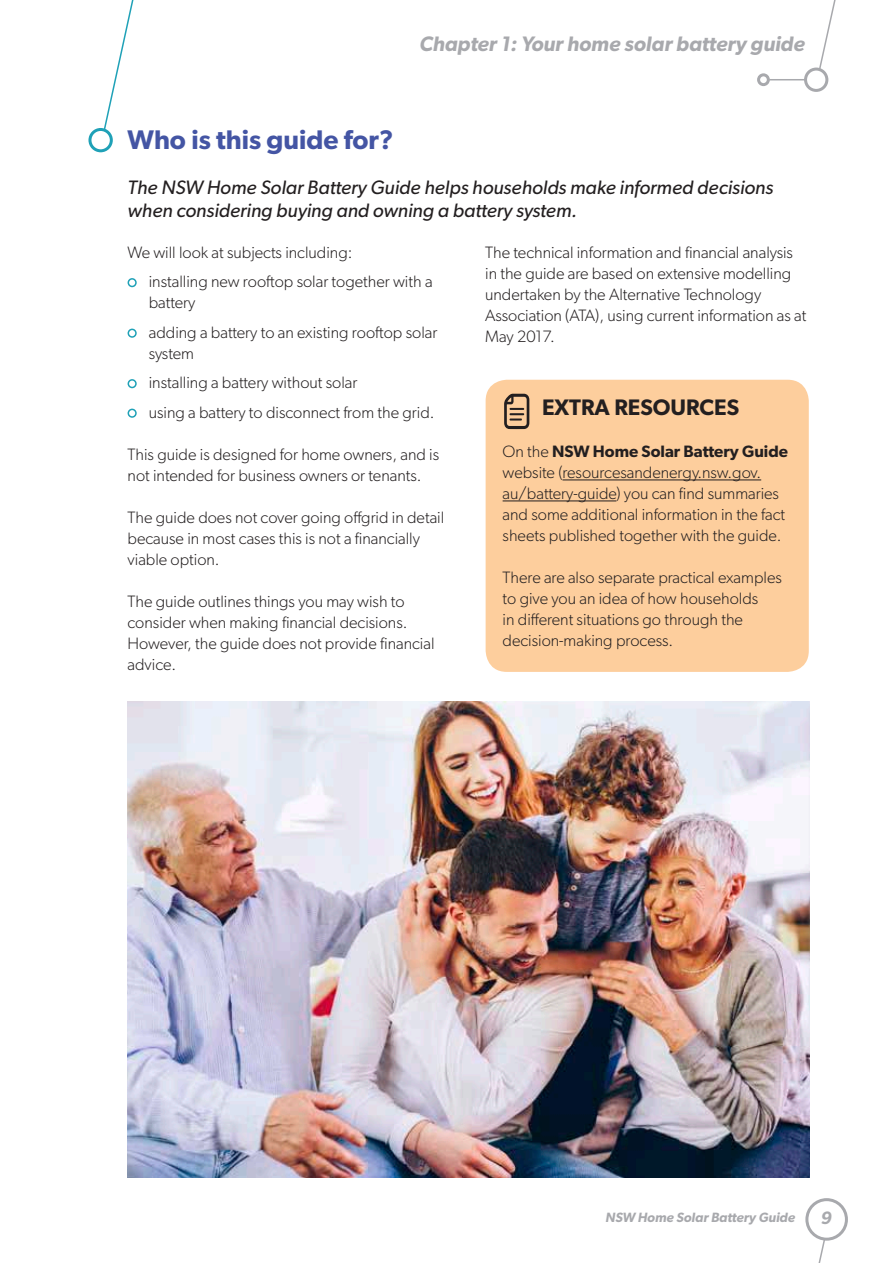
<style>
.page{position:relative;width:893px;height:1263px;background:#fff}
.page>*{position:absolute;margin:0;border:0;box-sizing:border-box;transform-origin:0 0}
.t1{font:600 27px "Gibson";color:#4455a4}
.t2{font:600 22.5px "Gibson";color:#231f20}
.t3{font:italic 600 21px "Gibson";color:#a8a9ad}
.t4{font:italic 19.5px/23.4px "Gibson";color:#231f20}
.t5{font:italic 600 18px "Gibson";color:#a8a9ad}
.t6{font:300 16.5px/21px "Gibson";color:#231f20}
.t7{font:italic 600 13.5px "Gibson";color:#a8a9ad}
.s1{font-weight:600}
</style>
<div class="page">
<div style="left:805px;top:1198px;width:43px;height:43px;border:3px solid #a8a9ad;border-radius:50%"></div>
<svg style="left:816px;top:1238px;width:10px;height:25px"></svg>
<svg style="left:816px;top:0;width:20px;height:78px"></svg>
<div style="left:805px;top:69px;width:22px;height:21px;background:#fff;border-radius:50%"></div>
<div style="left:804px;top:68px;width:24px;height:24px;border:3px solid #a8a9ad;border-radius:50%"></div>
<hr style="left:769px;top:79px;width:36px;height:1px;background:#a8a9ad">
<div style="left:757px;top:73px;width:13px;height:13px;border:3px solid #a8a9ad;border-radius:50%"></div>
<div style="left:128px;top:278px;width:9px;height:9px;border:2px solid #1fa1b7;border-radius:50%"></div>
<div style="left:128px;top:329px;width:9px;height:9px;border:2px solid #1fa1b7;border-radius:50%"></div>
<div style="left:128px;top:379px;width:9px;height:9px;border:2px solid #1fa1b7;border-radius:50%"></div>
<div style="left:128px;top:409px;width:9px;height:9px;border:2px solid #1fa1b7;border-radius:50%"></div>
<div style="left:486px;top:380px;width:323px;height:292px;background:#fdce9d;border-radius:21px"></div>
<hr style="left:562px;top:480px;width:199px;height:1px;background:#231f20">
<hr style="left:503px;top:501px;width:113px;height:1px;background:#231f20">
<svg style="left:504px;top:394px;width:25px;height:35px"></svg>
<svg style="left:104px;top:0;width:30px;height:133px"></svg>
<div style="left:90px;top:129px;width:21px;height:22px;background:#fff;border-radius:50%"></div>
<div style="left:88px;top:128px;width:25px;height:24px;border:3px solid #1fa1b7;border-radius:50%"></div>
<img style="left:128px;top:702px;width:682px;height:476px">
<p class="t3" style="left:419px;top:31px;width:387px">Chapter 1: Your home solar battery guide</p>
<h1 class="t1" style="left:128px;top:124px;width:267px">Who is this guide for?</h1>
<p class="t4" style="left:128px;top:175px;width:647px">The NSW Home Solar Battery Guide helps households make informed decisions when considering buying and owning a battery system.</p>
<p class="t6" style="left:149px;top:237px;width:285px;line-height:29.5px;text-indent:-21px">We will look at subjects including:<br>installing new rooftop solar together with a</p>
<p class="t6" style="left:149px;top:288px;width:290px;line-height:29.5px">battery<br>adding a battery to an existing rooftop solar</p>
<p class="t6" style="left:149px;top:338px;width:287px;line-height:29.5px">system<br>installing a battery without solar<br>using a battery to disconnect from the grid.</p>
<p class="t6" style="left:128px;top:443px;width:313px">This guide is designed for home owners, and is not intended for business owners or tenants.</p>
<p class="t6" style="left:128px;top:506px;width:318px">The guide does not cover going offgrid in detail because in most cases this is not a financially viable option.</p>
<p class="t6" style="left:128px;top:590px;width:308px">The guide outlines things you may wish to consider when making financial decisions.<br>However, the guide does not provide financial advice.</p>
<p class="t6" style="left:485px;top:241px;width:323px">The technical information and financial analysis in the guide are based on extensive modelling undertaken by the Alternative Technology Association (ATA), using current information as at May 2017.</p>
<h2 class="t2" style="left:542px;top:393px;width:199px">EXTRA RESOURCES</h2>
<p class="t6" style="left:503px;top:440px;width:287px">On the <span class="s1">NSW Home Solar Battery Guide </span>website (resourcesandenergy.nsw.gov. au/battery-guide) you can find summaries and some additional information in the fact sheets published together with the guide.</p>
<p class="t6" style="left:503px;top:566px;width:281px">There are also separate practical examples to give you an idea of how households<br>in different situations go through the decision-making process.</p>
<p class="t7" style="left:606px;top:1209px;width:191px">NSW Home Solar Battery Guide</p>
<p class="t5" style="left:821px;top:1207px;width:12px">9</p>
</div>
